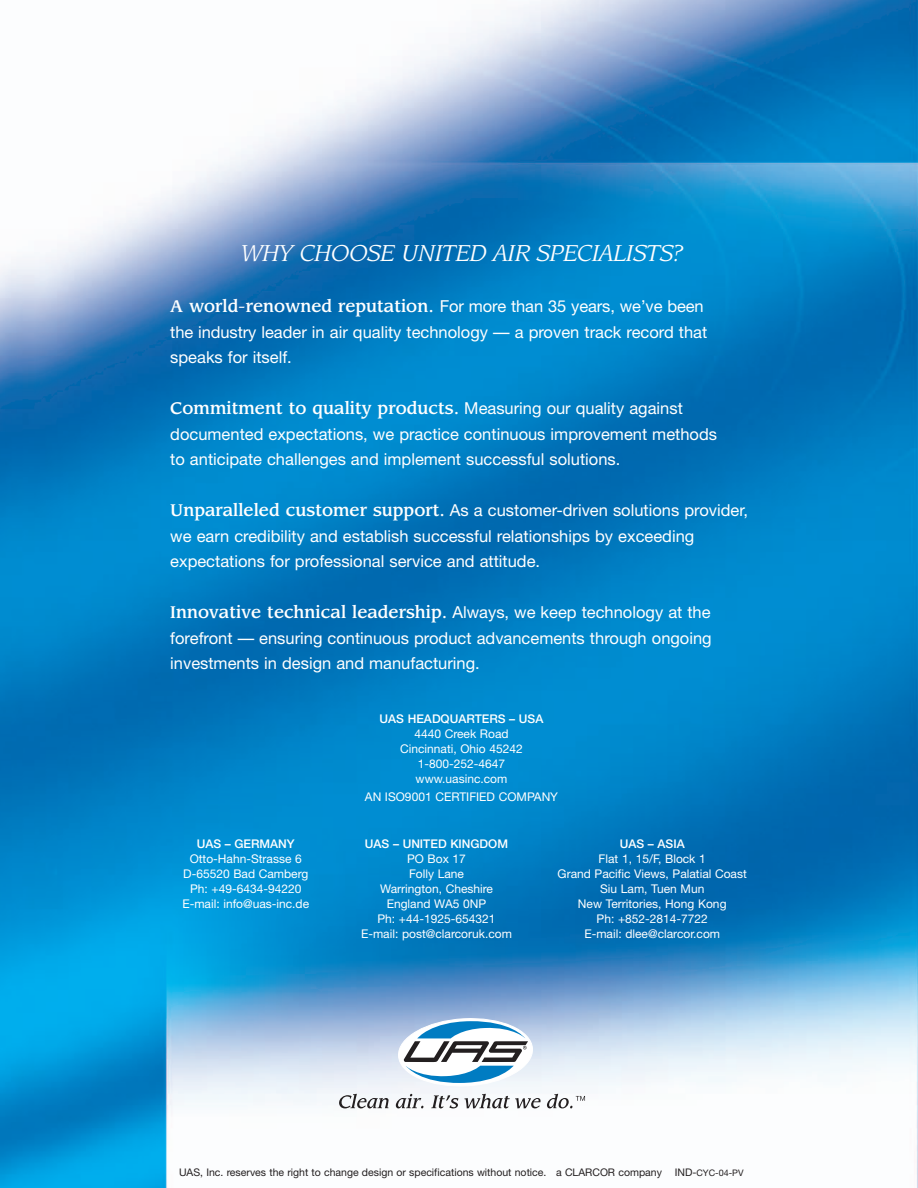
<style>
.page{position:relative;width:918px;height:1188px;background:#fff}
.page>*{position:absolute;margin:0;border:0;box-sizing:border-box;transform-origin:0 0}
.t1{font:italic 22.5px "Leawood";letter-spacing:-.01em;color:#fff}
.t2{font:16.5px/25.5px "Helvetica Neue";color:#fff}
.t3{font:500 16.5px "Leawood";color:#fff}
.t4{font:12px/15px "Helvetica Neue";color:#fff;text-align:center}
.t5{font:500 12px "Helvetica Neue";color:#fff}
.t6{font:10.5px "Helvetica Neue";color:#231f20}
.s1{font-family:"Leawood";font-weight:500}
.s2{font-family:"Helvetica Neue";font-weight:400}
.s3{font-size:9px}
</style>
<div class="page">
<img style="left:0;top:0;width:918px;height:1188px">
<svg style="left:398px;top:1018px;width:135px;height:70px"></svg>
<svg style="left:339px;top:1094px;width:50px;height:14px"></svg>
<svg style="left:396px;top:1094px;width:27px;height:14px"></svg>
<svg style="left:431px;top:1094px;width:110px;height:14px"></svg>
<svg style="left:547px;top:1094px;width:38px;height:14px"></svg>
<h1 class="t1" style="left:241px;top:243px;width:444px">WHY CHOOSE UNITED AIR SPECIALISTS?</h1>
<p class="t2" style="left:170px;top:295px;width:539px"><span class="s1">A world-renowned reputation.</span> For more than 35 years, we’ve been the industry leader in air quality technology — a proven track record that speaks for itself.</p>
<p class="t3" style="left:170px;top:401px;width:514px">Commitment to quality products. <span class="s2">Measuring our quality against</span></p>
<p class="t2" style="left:170px;top:423px;width:548px">documented expectations, we practice continuous improvement methods to anticipate challenges and implement successful solutions.</p>
<p class="t2" style="left:170px;top:499px;width:579px"><span class="s1">Unparalleled customer support.</span> As a customer-driven solutions provider, we earn credibility and establish successful relationships by exceeding expectations for professional service and attitude.</p>
<p class="t3" style="left:170px;top:605px;width:542px">Innovative technical leadership. <span class="s2">Always, we keep technology at the</span></p>
<p class="t2" style="left:170px;top:627px;width:543px">forefront — ensuring continuous product advancements through ongoing investments in design and manufacturing.</p>
<p class="t5" style="left:197px;top:839px;width:99px">UAS – GERMANY</p>
<p class="t4" style="left:182px;top:852px;width:128px">Otto-Hahn-Strasse 6<br>D-65520 Bad Camberg<br>Ph: +49-6434-94220<br>E-mail: info@uas-inc.de</p>
<p class="t5" style="left:380px;top:714px;width:165px">UAS HEADQUARTERS – USA</p>
<p class="t4" style="left:400px;top:727px;width:124px">4440 Creek Road<br>Cincinnati, Ohio 45242<br>1-800-252-4647 www.uasinc.com</p>
<p class="t4" style="left:365px;top:790px;width:195px">AN ISO9001 CERTIFIED COMPANY</p>
<p class="t5" style="left:365px;top:839px;width:145px">UAS – UNITED KINGDOM</p>
<p class="t4" style="left:361px;top:852px;width:152px">PO Box 17<br>Folly Lane<br>Warrington, Cheshire<br>England WA5 0NP<br>Ph: +44-1925-654321<br>E-mail: post@clarcoruk.com</p>
<p class="t5" style="left:620px;top:839px;width:66px">UAS – ASIA</p>
<p class="t4" style="left:558px;top:852px;width:191px">Flat 1, 15/F, Block 1<br>Grand Pacific Views, Palatial Coast<br>Siu Lam, Tuen Mun<br>New Territories, Hong Kong<br>Ph: +852-2814-7722<br>E-mail: dlee@clarcor.com</p>
<p class="t6" style="left:179px;top:1169px;width:566px">UAS, Inc. reserves the right to change design or specifications without notice. a CLARCOR company IND-<span class="s3">CYC-04-PV</span></p>
</div>
